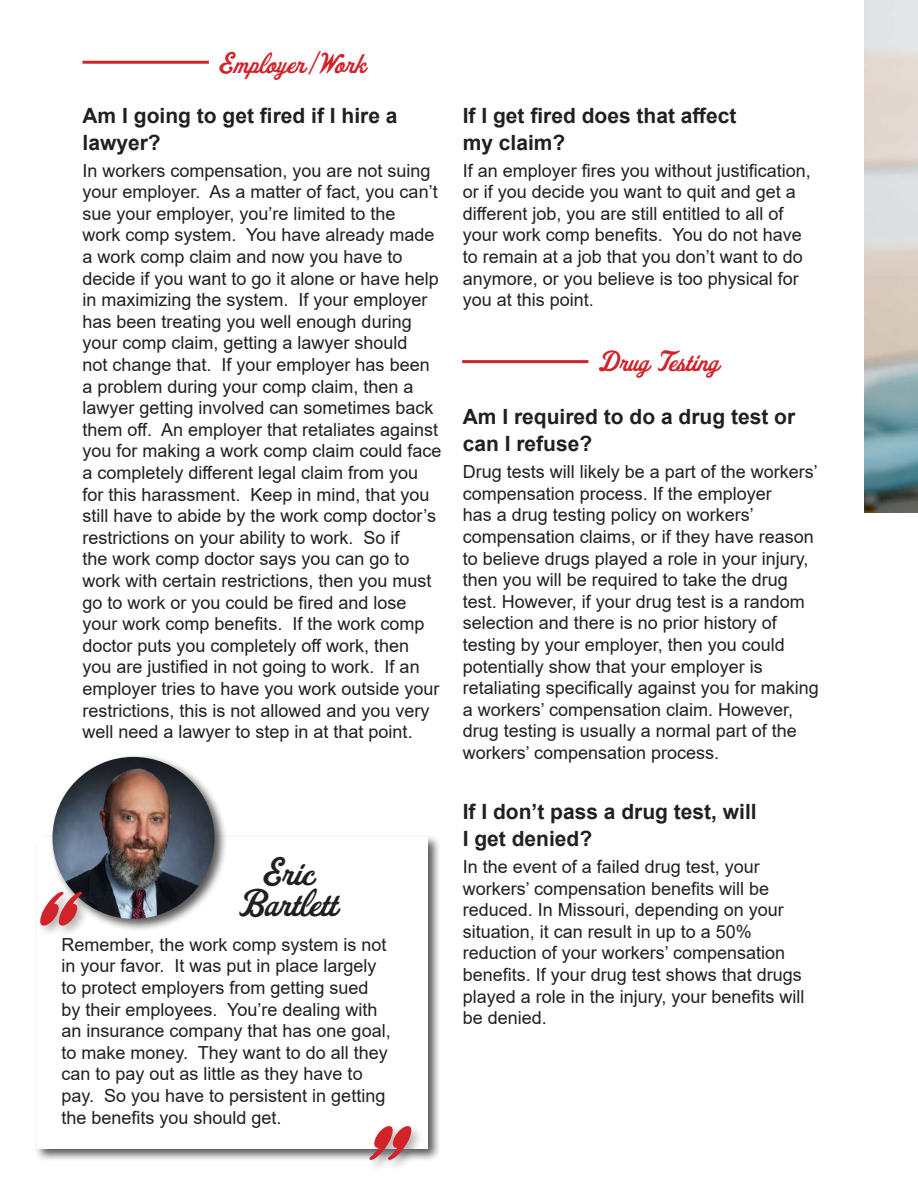
<style>
.page{position:relative;width:918px;height:1188px;background:#fff}
.page>*{position:absolute;margin:0;border:0;box-sizing:border-box;transform-origin:0 0}
.t1{font:150px "Fenway Park JF";color:#d1232a}
.t2{font:36px/31.5px "Fenway Park JF";color:#231f20;text-align:center}
.t3{font:27px "Fenway Park JF";color:#d1232a}
.t4{font:700 21px/27px "Arial";color:#231f20}
.t5{font:18px/21.6px "Arial";color:#231f20}
</style>
<div class="page">
<hr style="left:82px;top:61px;width:127px;height:3px;background:#d1232a">
<hr style="left:462px;top:360px;width:126px;height:3px;background:#d1232a">
<div style="left:34px;top:834px;width:407px;height:328px;background:#231f20;opacity:.75"></div>
<div style="left:38px;top:838px;width:390px;height:311px;background:#fff"></div>
<div style="left:49px;top:753px;width:178px;height:179px;background:#231f20;opacity:.75"></div>
<img style="left:52px;top:757px;width:162px;height:162px;border-radius:81px">
<div style="left:37px;top:889px;width:58px;height:49px;background:#736e70;opacity:.5"></div>
<div style="left:366px;top:1123px;width:58px;height:49px;background:#736e70;opacity:.5"></div>
<img style="left:864px;top:0;width:54px;height:513px">
<h3 class="t3" style="left:219px;top:46px;width:148px">Employer/Work</h3>
<p class="t4" style="left:82px;top:102px;width:317px">Am I going to get fired if I hire a lawyer?</p>
<p class="t5" style="left:82px;top:159px;width:361px">In workers compensation, you are not suing your employer. As a matter of fact, you can’t sue your employer, you’re limited to the<br>work comp system. You have already made a work comp claim and now you have to decide if you want to go it alone or have help in maximizing the system. If your employer has been treating you well enough during your comp claim, getting a lawyer should<br>not change that. If your employer has been a problem during your comp claim, then a lawyer getting involved can sometimes back them off. An employer that retaliates against you for making a work comp claim could face a completely different legal claim from you for this harassment. Keep in mind, that you still have to abide by the work comp doctor’s restrictions on your ability to work. So if<br>the work comp doctor says you can go to work with certain restrictions, then you must go to work or you could be fired and lose your work comp benefits. If the work comp doctor puts you completely off work, then you are justified in not going to work. If an employer tries to have you work outside your restrictions, this is not allowed and you very well need a lawyer to step in at that point.</p>
<h1 class="t1" style="left:15px;top:851px;width:56px">“</h1>
<h2 class="t2" style="left:239px;top:856px;width:99px">Eric<br>Bartlett</h2>
<p class="t5" style="left:62px;top:934px;width:331px">Remember, the work comp system is not in your favor. It was put in place largely to protect employers from getting sued by their employees. You’re dealing with an insurance company that has one goal, to make money. They want to do all they can to pay out as little as they have to pay. So you have to persistent in getting the benefits you should get.</p>
<h1 class="t1" style="left:436px;top:1201px;width:56px;rotate:-180deg">“</h1>
<p class="t4" style="left:463px;top:102px;width:275px">If I get fired does that affect my claim?</p>
<p class="t5" style="left:463px;top:159px;width:350px">If an employer fires you without justification, or if you decide you want to quit and get a different job, you are still entitled to all of your work comp benefits. You do not have to remain at a job that you don’t want to do anymore, or you believe is too physical for you at this point.</p>
<h3 class="t3" style="left:598px;top:344px;width:122px">Drug Testing</h3>
<p class="t4" style="left:463px;top:404px;width:334px">Am I required to do a drug test or can I refuse?</p>
<p class="t5" style="left:463px;top:461px;width:358px">Drug tests will likely be a part of the workers’ compensation process. If the employer<br>has a drug testing policy on workers’ compensation claims, or if they have reason to believe drugs played a role in your injury, then you will be required to take the drug test. However, if your drug test is a random selection and there is no prior history of testing by your employer, then you could potentially show that your employer is retaliating specifically against you for making a workers’ compensation claim. However, drug testing is usually a normal part of the workers’ compensation process.</p>
<p class="t4" style="left:463px;top:798px;width:296px">If I don’t pass a drug test, will<br>I get denied?</p>
<p class="t5" style="left:463px;top:856px;width:343px">In the event of a failed drug test, your workers’ compensation benefits will be reduced. In Missouri, depending on your situation, it can result in up to a 50% reduction of your workers’ compensation benefits. If your drug test shows that drugs played a role in the injury, your benefits will be denied.</p>
</div>
